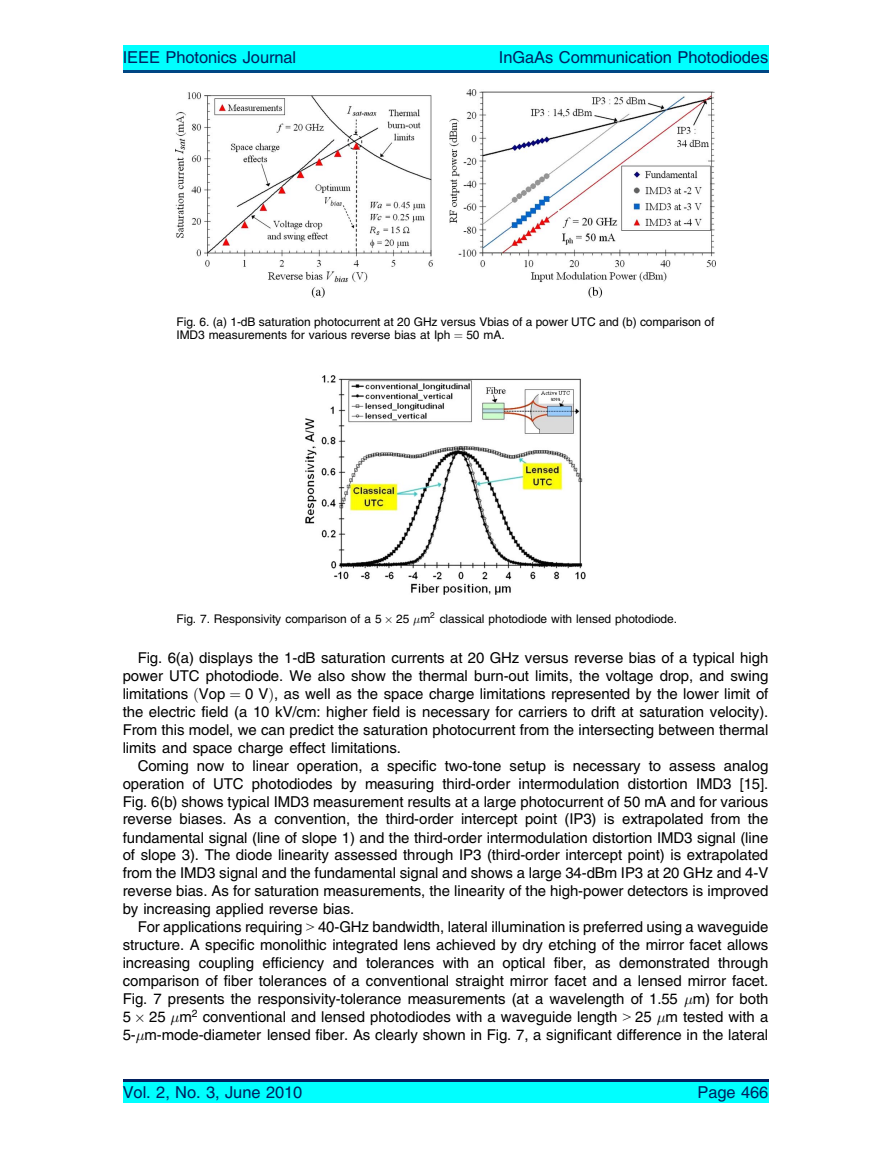
<style>
.page{position:relative;width:891px;height:1161px;background:#fff}
.page>*{position:absolute;margin:0;border:0;box-sizing:border-box;transform-origin:0 0}
.t1{font:16.5px "Adv T Tb 54 a 34 f 7";color:#012060}
.t2{font:15px/18px "Adv T Tb 54 a 34 f 7";color:#000;text-align:justify}
.t3{font:12px/13.5px "Adv T Tb 54 a 34 f 7";color:#000}
.s1{font-family:"Adv P4 C4 E74"}
.s2{font-family:"Adv P4 C4 E51"}
.s3{font-family:"Adv P0004"}
</style>
<div class="page">
<img style="left:305px;top:376px;width:281px;height:218px">
<img style="left:175px;top:90px;width:541px;height:207px">
<div style="left:123px;top:45px;width:645px;height:28px;background:#0ff"></div>
<hr style="left:123px;top:70px;width:645px;height:3px;background:#004684">
<div style="left:123px;top:1079px;width:645px;height:24px;background:#0ff"></div>
<hr style="left:123px;top:1079px;width:645px;height:3px;background:#012060">
<p class="t1" style="left:123px;top:51px;width:175px">IEEE Photonics Journal</p>
<p class="t1" style="left:499px;top:51px;width:271px">InGaAs Communication Photodiodes</p>
<p class="t3" style="left:177px;top:316px;width:539px">Fig. 6. (a) 1-dB saturation photocurrent at 20 GHz versus Vbias of a power UTC and (b) comparison of<br>IMD3 measurements for various reverse bias at Iph <span class="s1">¼</span> 50 mA.</p>
<p class="t3" style="left:177px;top:613px;width:502px">Fig. 7. Responsivity comparison of a 5 25 <span class="s2">-</span>m<sup>2</sup> classical photodiode with lensed photodiode.</p>
<p class="t2" style="left:123px;top:650px;width:647px;text-indent:15px">Fig. 6(a) displays the 1-dB saturation currents at 20 GHz versus reverse bias of a typical high power UTC photodiode. We also show the thermal burn-out limits, the voltage drop, and swing limitations <span class="s1">ð</span>Vop <span class="s1">¼</span> 0 V<span class="s1">Þ</span>, as well as the space charge limitations represented by the lower limit of the electric field (a 10 kV/cm: higher field is necessary for carriers to drift at saturation velocity).<br>From this model, we can predict the saturation photocurrent from the intersecting between thermal limits and space charge effect limitations.</p>
<p class="t2" style="left:123px;top:758px;width:647px;text-indent:15px">Coming now to linear operation, a specific two-tone setup is necessary to assess analog operation of UTC photodiodes by measuring third-order intermodulation distortion IMD3 [15].<br>Fig. 6(b) shows typical IMD3 measurement results at a large photocurrent of 50 mA and for various reverse biases. As a convention, the third-order intercept point (IP3) is extrapolated from the fundamental signal (line of slope 1) and the third-order intermodulation distortion IMD3 signal (line of slope 3). The diode linearity assessed through IP3 (third-order intercept point) is extrapolated from the IMD3 signal and the fundamental signal and shows a large 34-dBm IP3 at 20 GHz and 4-V reverse bias. As for saturation measurements, the linearity of the high-power detectors is improved by increasing applied reverse bias.</p>
<p class="t2" style="left:123px;top:920px;width:647px;text-indent:15px">For applications requiring <span class="s3">9</span> 40-GHz bandwidth, lateral illumination is preferred using a waveguide structure. A specific monolithic integrated lens achieved by dry etching of the mirror facet allows increasing coupling efficiency and tolerances with an optical fiber, as demonstrated through comparison of fiber tolerances of a conventional straight mirror facet and a lensed mirror facet.<br>Fig. 7 presents the responsivity-tolerance measurements (at a wavelength of 1.55 <span class="s2">-</span>m) for both 5 25 <span class="s2">-</span>m<sup>2</sup> conventional and lensed photodiodes with a waveguide length <span class="s3">9</span> 25 <span class="s2">-</span>m tested with a 5-<span class="s2">-</span>m-mode-diameter lensed fiber. As clearly shown in Fig. 7, a significant difference in the lateral</p>
<p class="t1" style="left:123px;top:1087px;width:181px">Vol. 2, No. 3, June 2010</p>
<p class="t1" style="left:697px;top:1087px;width:72px">Page 466</p>
</div>
